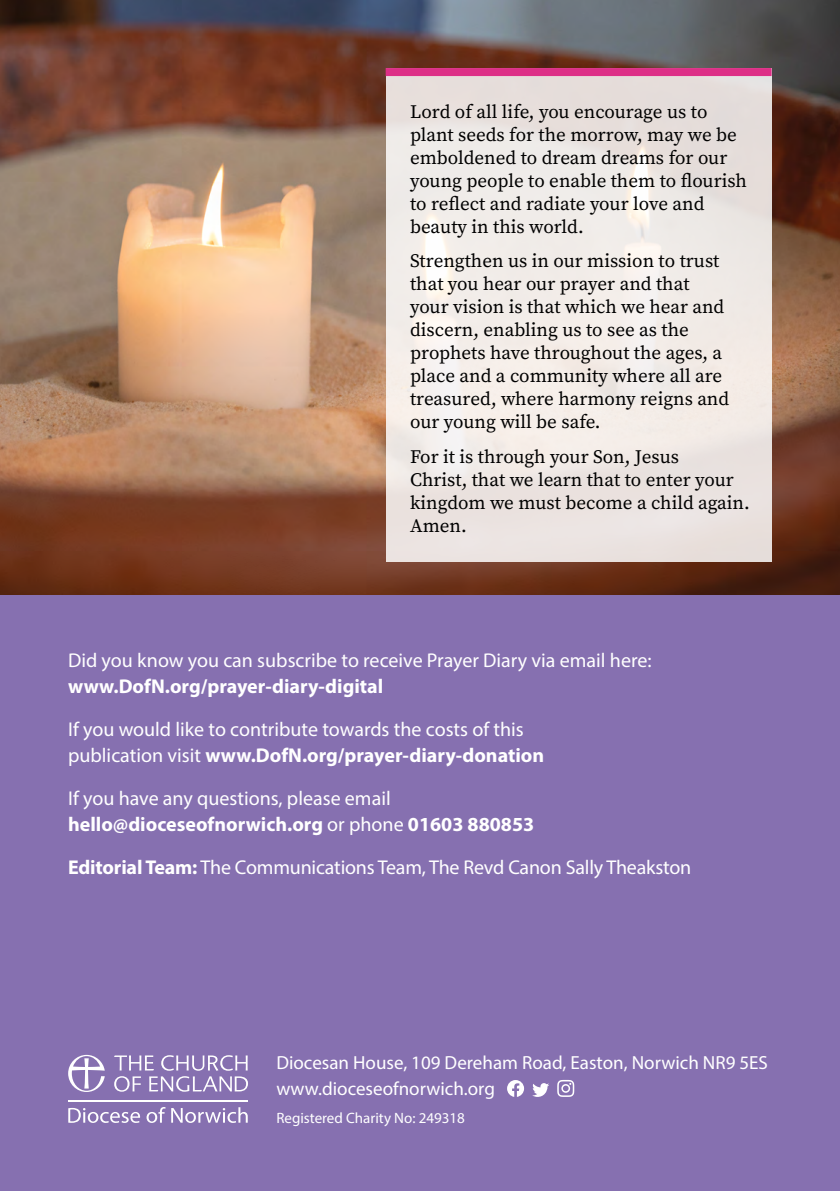
<style>
.page{position:relative;width:840px;height:1191px;background:#fff}
.page>*{position:absolute;margin:0;border:0;box-sizing:border-box;transform-origin:0 0}
.t1{font:20px/26px "Myriad Pro";color:#fff}
.t2{font:700 20px "Myriad Pro";color:#fff}
.t3{font:19px/23px "Source Serif Pro";color:#000}
.t4{font:19px/26px "Myriad Pro";color:#fff}
.t5{font:15px "Myriad Pro";color:#fff}
.s1{font-weight:700}
</style>
<div class="page">
<img style="left:0;top:0;width:839px;height:595px">
<div style="left:385px;top:68px;width:386px;height:493px;background:linear-gradient(to right,#f2ece9,#ebe4e1)"></div>
<div style="left:0;top:595px;width:839px;height:596px;background:#8670b0"></div>
<svg style="left:507px;top:1080px;width:17px;height:17px"></svg>
<svg style="left:532px;top:1083px;width:17px;height:14px"></svg>
<svg style="left:557px;top:1080px;width:17px;height:17px"></svg>
<svg style="left:68px;top:1054px;width:37px;height:38px"></svg>
<svg style="left:114px;top:1055px;width:40px;height:15px"></svg>
<svg style="left:161px;top:1055px;width:86px;height:15px"></svg>
<svg style="left:114px;top:1076px;width:27px;height:15px"></svg>
<svg style="left:149px;top:1076px;width:99px;height:15px"></svg>
<svg style="left:68px;top:1108px;width:72px;height:15px"></svg>
<svg style="left:146px;top:1107px;width:19px;height:16px"></svg>
<svg style="left:171px;top:1107px;width:76px;height:16px"></svg>
<hr style="left:68px;top:1100px;width:180px;height:1px;background:#fff">
<div style="left:385px;top:68px;width:386px;height:8px;background:#dd2f87"></div>
<p class="t3" style="left:410px;top:101px;width:338px">Lord of all life, you encourage us to plant seeds for the morrow, may we be emboldened to dream dreams for our young people to enable them to flourish to reflect and radiate your love and beauty in this world.</p>
<p class="t3" style="left:410px;top:250px;width:320px">Strengthen us in our mission to trust that you hear our prayer and that your vision is that which we hear and discern, enabling us to see as the prophets have throughout the ages, a place and a community where all are treasured, where harmony reigns and our young will be safe.</p>
<p class="t3" style="left:410px;top:445px;width:341px">For it is through your Son, Jesus<br>Christ, that we learn that to enter your kingdom we must become a child again.<br>Amen.</p>
<p class="t1" style="left:68px;top:647px;width:584px">Did you know you can subscribe to receive Prayer Diary via email here:</p>
<p class="t2" style="left:68px;top:673px;width:316px">www.DofN.org/prayer-diary-digital</p>
<p class="t1" style="left:68px;top:716px;width:477px">If you would like to contribute towards the costs of this publication visit <span class="s1">www.DofN.org/prayer-diary-donation</span></p>
<p class="t1" style="left:68px;top:785px;width:467px">If you have any questions, please email <span class="s1">hello@dioceseofnorwich.org</span> or phone <span class="s1">01603 880853</span></p>
<p class="t1" style="left:68px;top:854px;width:624px"><span class="s1">Editorial Team:</span> The Communications Team, The Revd Canon Sally Theakston</p>
<p class="t4" style="left:276px;top:1049px;width:493px">Diocesan House, 109 Dereham Road, Easton, Norwich NR9 5ES www.dioceseofnorwich.org</p>
<p class="t5" style="left:276px;top:1108px;width:190px">Registered Charity No: 249318</p>
</div>
